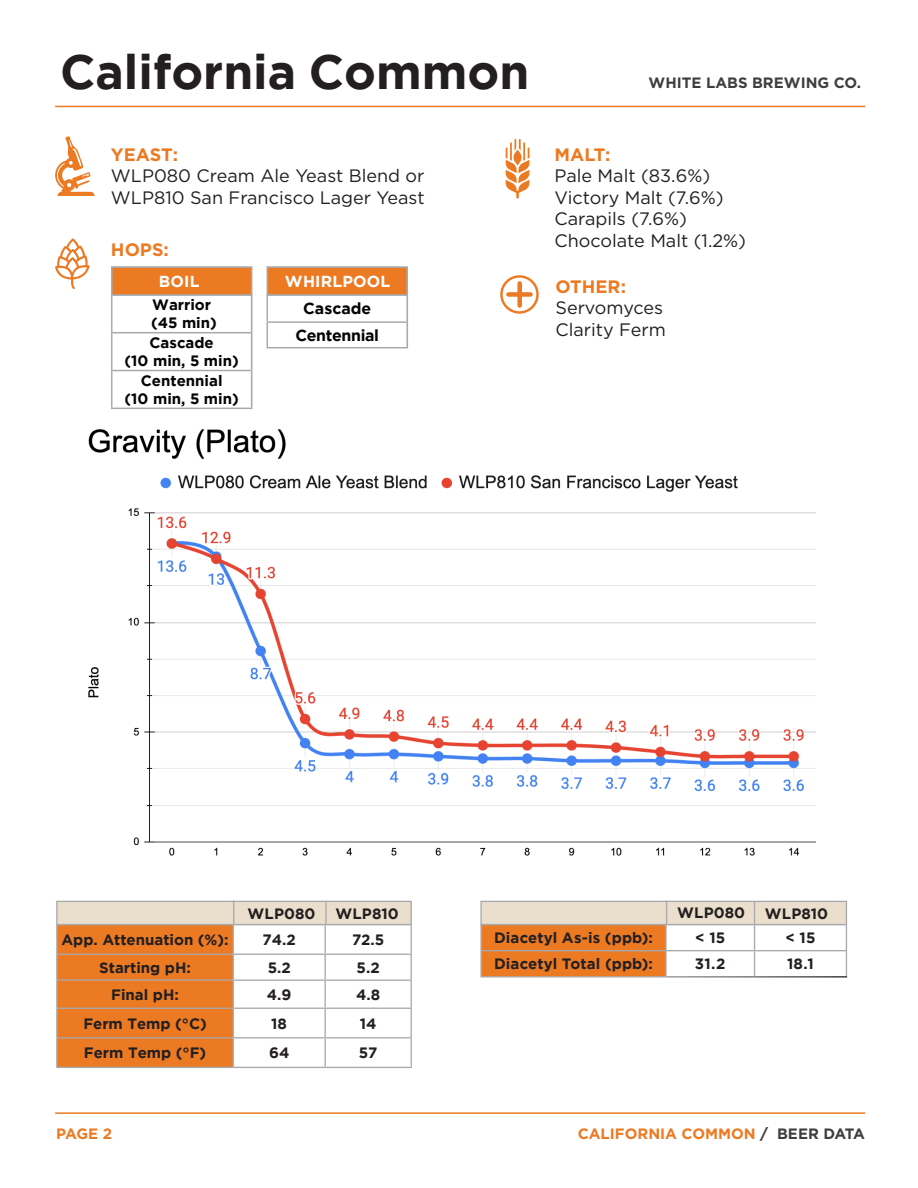
<style>
.page{position:relative;width:918px;height:1188px;background:#fff}
.page>*{position:absolute;margin:0;border:0;box-sizing:border-box;transform-origin:0 0}
.t1{font:700 48px "Gotham";color:#231f20}
.t2{font:18px/21.6px "Gotham";color:#231f20}
.t3{font:700 18px "Gotham";color:#ec7a23}
.t4{font:700 15.9px "Gotham";letter-spacing:.01em;color:#fff}
.t5{font:700 15.9px "Gotham";letter-spacing:-.02em;color:#040503}
.t6{font:700 15.9px "Gotham";color:#040503}
.t7{font:700 15px "Gotham";color:#231f20}
.t8{font:700 15px/18px "Gotham";color:#040503;text-align:center}
.t9{font:700 15px "Gotham";color:#ec7a23}
.t10{font:700 15px "Gotham";color:#3e3e3f}
.s1{color:#3e3e3f}
</style>
<div class="page">
<img style="left:88px;top:405px;width:728px;height:451px">
<hr style="left:55px;top:106px;width:810px;height:1px;background:#ec7a23">
<hr style="left:55px;top:1112px;width:810px;height:2px;background:#ec7a23">
<svg style="left:55px;top:136px;width:40px;height:60px"></svg>
<svg style="left:506px;top:139px;width:24px;height:60px"></svg>
<svg style="left:55px;top:238px;width:35px;height:51px"></svg>
<svg style="left:500px;top:275px;width:39px;height:39px"></svg>
<div style="left:517px;top:283px;width:5px;height:23px;background:#ec7a23"></div>
<div style="left:508px;top:292px;width:23px;height:5px;background:#ec7a23"></div>
<hr style="left:56px;top:925px;width:2px;height:29px;background:#a8a9ad">
<hr style="left:56px;top:954px;width:177px;height:1px;background:#a8a9ad">
<hr style="left:56px;top:955px;width:2px;height:25px;background:#a8a9ad">
<hr style="left:56px;top:980px;width:177px;height:1px;background:#a8a9ad">
<hr style="left:56px;top:981px;width:2px;height:27px;background:#a8a9ad">
<hr style="left:56px;top:1008px;width:177px;height:1px;background:#a8a9ad">
<hr style="left:56px;top:1009px;width:2px;height:28px;background:#a8a9ad">
<hr style="left:56px;top:1037px;width:177px;height:1px;background:#a8a9ad">
<hr style="left:56px;top:1038px;width:2px;height:29px;background:#a8a9ad">
<hr style="left:56px;top:1067px;width:177px;height:1px;background:#a8a9ad">
<hr style="left:233px;top:1067px;width:92px;height:1px;background:#a8a9ad">
<hr style="left:325px;top:1067px;width:87px;height:1px;background:#a8a9ad">
<hr style="left:480px;top:925px;width:2px;height:25px;background:#a8a9ad">
<hr style="left:480px;top:950px;width:186px;height:1px;background:#a8a9ad">
<hr style="left:480px;top:951px;width:2px;height:25px;background:#a8a9ad">
<hr style="left:480px;top:976px;width:187px;height:2px;background:#a8a9ad">
<svg style="left:57px;top:901px;width:355px;height:166px"></svg>
<hr style="left:325px;top:901px;width:2px;height:24px;background:#a8a9ad">
<svg style="left:481px;top:901px;width:366px;height:76px"></svg>
<hr style="left:111px;top:296px;width:1px;height:36px;background:#a8a9ad">
<hr style="left:111px;top:332px;width:140px;height:1px;background:#a8a9ad">
<hr style="left:111px;top:333px;width:1px;height:37px;background:#a8a9ad">
<hr style="left:111px;top:370px;width:140px;height:1px;background:#a8a9ad">
<hr style="left:111px;top:371px;width:1px;height:37px;background:#a8a9ad">
<hr style="left:111px;top:408px;width:141px;height:1px;background:#a8a9ad">
<hr style="left:251px;top:296px;width:1px;height:37px;background:#a8a9ad">
<hr style="left:251px;top:333px;width:1px;height:38px;background:#a8a9ad">
<hr style="left:251px;top:371px;width:1px;height:37px;background:#a8a9ad">
<hr style="left:267px;top:321px;width:140px;height:2px;background:#a8a9ad">
<svg style="left:267px;top:296px;width:1px;height:51px"></svg>
<hr style="left:267px;top:347px;width:141px;height:1px;background:#a8a9ad">
<svg style="left:407px;top:296px;width:1px;height:51px"></svg>
<div style="left:111px;top:266px;width:141px;height:30px;background:#ec7a23;border:2px solid #a8a9ad"></div>
<div style="left:267px;top:266px;width:141px;height:30px;background:#ec7a23;border:2px solid #a8a9ad"></div>
<p class="t1" style="left:60px;top:44px;width:471px">California Common</p>
<p class="t3" style="left:111px;top:142px;width:69px">YEAST:</p>
<p class="t2" style="left:111px;top:165px;width:315px">WLP080 Cream Ale Yeast Blend or<br>WLP810 San Francisco Lager Yeast</p>
<p class="t3" style="left:111px;top:238px;width:59px">HOPS:</p>
<p class="t4" style="left:159px;top:272px;width:42px">BOIL</p>
<p class="t4" style="left:285px;top:272px;width:107px">WHIRLPOOL</p>
<p class="t8" style="left:151px;top:296px;width:67px;text-align:left">Warrior (45 min)</p>
<p class="t8" style="left:125px;top:333px;width:116px">Cascade<br>(10 min, 5 min)</p>
<p class="t8" style="left:125px;top:371px;width:116px">Centennial<br>(10 min, 5 min)</p>
<p class="t6" style="left:303px;top:299px;width:70px">Cascade</p>
<p class="t5" style="left:295px;top:326px;width:85px">Centennial</p>
<p class="t10" style="left:649px;top:73px;width:214px">WHITE LABS BREWING CO.</p>
<p class="t3" style="left:555px;top:142px;width:57px">MALT:</p>
<p class="t2" style="left:555px;top:165px;width:157px">Pale Malt (83.6%)</p>
<p class="t2" style="left:555px;top:186px;width:171px">Victory Malt (7.6%)</p>
<p class="t2" style="left:555px;top:208px;width:134px">Carapils (7.6%)</p>
<p class="t2" style="left:555px;top:229px;width:193px">Chocolate Malt (1.2%)</p>
<p class="t3" style="left:556px;top:274px;width:72px">OTHER:</p>
<p class="t2" style="left:556px;top:297px;width:109px">Servomyces</p>
<p class="t2" style="left:556px;top:318px;width:112px">Clarity Ferm</p>
<p class="t7" style="left:248px;top:905px;width:70px">WLP080</p>
<p class="t7" style="left:335px;top:905px;width:65px">WLP810</p>
<p class="t7" style="left:677px;top:904px;width:70px">WLP080</p>
<p class="t7" style="left:765px;top:905px;width:65px">WLP810</p>
<p class="t7" style="left:61px;top:931px;width:169px">App. Attenuation (%):</p>
<p class="t7" style="left:263px;top:931px;width:35px">74.2</p>
<p class="t7" style="left:352px;top:931px;width:34px">72.5</p>
<p class="t7" style="left:99px;top:959px;width:93px">Starting pH:</p>
<p class="t7" style="left:268px;top:959px;width:25px">5.2</p>
<p class="t7" style="left:357px;top:959px;width:25px">5.2</p>
<p class="t7" style="left:111px;top:986px;width:69px">Final pH:</p>
<p class="t7" style="left:267px;top:986px;width:26px">4.9</p>
<p class="t7" style="left:356px;top:986px;width:26px">4.8</p>
<p class="t7" style="left:83px;top:1015px;width:125px">Ferm Temp (°C)</p>
<p class="t7" style="left:271px;top:1015px;width:17px">18</p>
<p class="t7" style="left:360px;top:1015px;width:18px">14</p>
<p class="t7" style="left:84px;top:1044px;width:124px">Ferm Temp (°F)</p>
<p class="t7" style="left:269px;top:1044px;width:22px">64</p>
<p class="t7" style="left:359px;top:1044px;width:20px">57</p>
<p class="t7" style="left:494px;top:929px;width:161px">Diacetyl As-is (ppb):</p>
<p class="t7" style="left:695px;top:929px;width:32px">&lt; 15</p>
<p class="t7" style="left:785px;top:929px;width:32px">&lt; 15</p>
<p class="t7" style="left:494px;top:955px;width:161px">Diacetyl Total (ppb):</p>
<p class="t7" style="left:695px;top:955px;width:32px">31.2</p>
<p class="t7" style="left:787px;top:955px;width:28px">18.1</p>
<p class="t9" style="left:56px;top:1123px;width:57px">PAGE 2</p>
<p class="t9" style="left:578px;top:1123px;width:289px">CALIFORNIA COMMON <span class="s1">/ BEER DATA</span></p>
</div>
